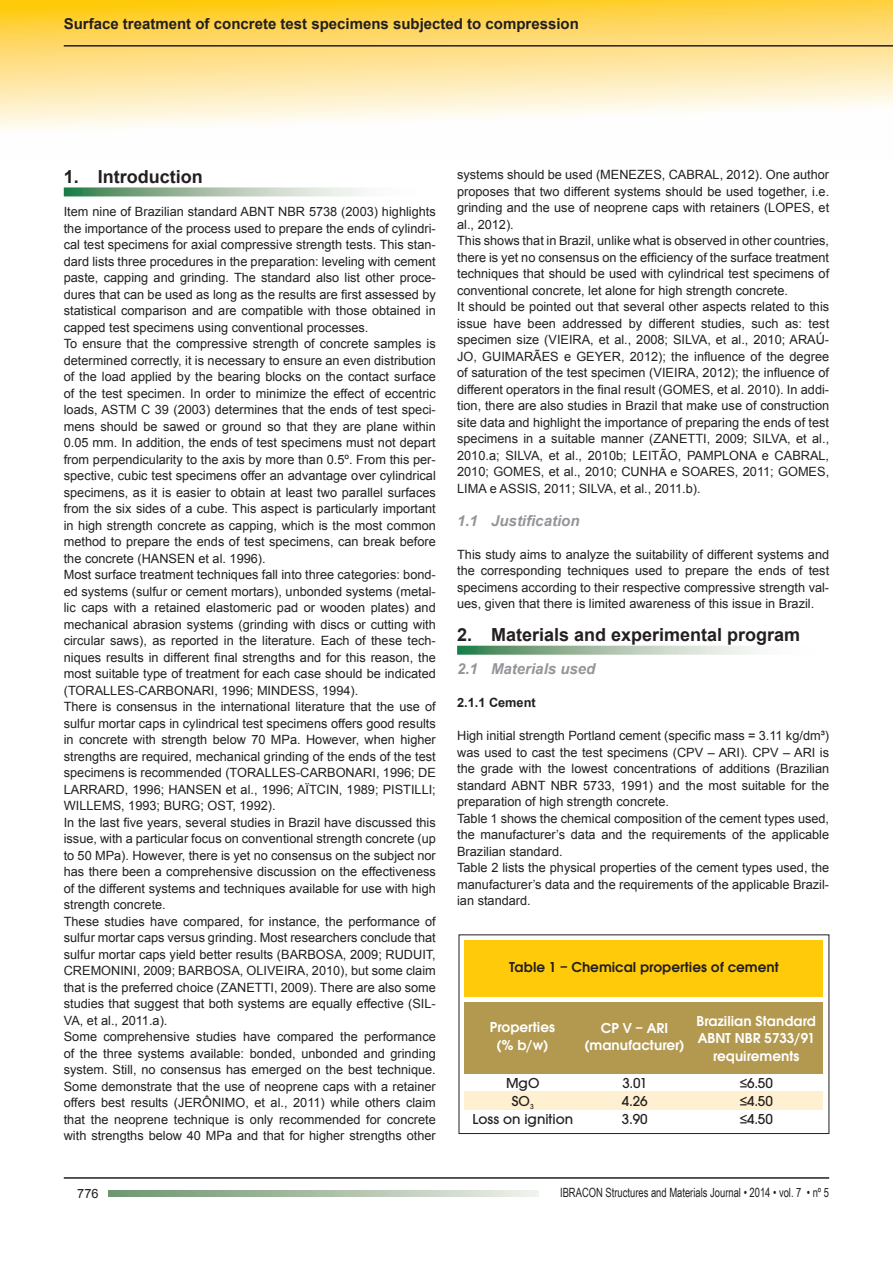
<style>
.page{position:relative;width:893px;height:1263px;background:#fff}
.page>*{position:absolute;margin:0;border:0;box-sizing:border-box;transform-origin:0 0}
.t1{font:700 18px "Arial";color:#231f20}
.t2{font:600 15px/17.5px "Avant Garde ITC";color:#fff;text-align:center}
.t3{font:700 15px "Arial";color:#231f20}
.t4{font:15px/18px "Avant Garde Md ITC";color:#231f20;text-align:justify}
.t5{font:600 15px "Avant Garde ITC";color:#231f20}
.t6{font:italic 700 15px "Arial";color:#939598}
.t7{font:12.75px/16.5px "Arial";color:#231f20}
.t8{font:12.75px "Arial Narrow";color:#231f20;scale:.9 1}
.t9{font:700 12.75px "Arial";color:#231f20}
</style>
<div class="page">
<svg style="left:0;top:0;width:893px;height:130px;background:#fee498"></svg>
<hr style="left:64px;top:1177px;width:765px;height:2px;background:#231f20">
<hr style="left:64px;top:45px;width:829px;height:2px;background:#231f20">
<svg style="left:108px;top:1190px;width:431px;height:6px;background:#acc0aa"></svg>
<svg style="left:64px;top:187px;width:299px;height:9px;background:#a6c2ab"></svg>
<svg style="left:457px;top:646px;width:300px;height:9px;background:#a5c1aa"></svg>
<div style="left:459px;top:934px;width:370px;height:200px;border:1px solid #231f20"></div>
<div style="left:464px;top:940px;width:359px;height:57px;background:#feca0a"></div>
<div style="left:464px;top:1001px;width:359px;height:72px;background:#b39950"></div>
<div style="left:464px;top:1091px;width:359px;height:19px;background:#fef0d0"></div>
<p class="t3" style="left:64px;top:14px;width:517px">Surface treatment of concrete test specimens subjected to compression</p>
<h1 class="t1" style="left:64px;top:165px;width:141px">1. Introduction</h1>
<p class="t7" style="left:64px;top:204px;width:374px">Item nine of Brazilian standard ABNT NBR 5738 (2003) highlights the importance of the process used to prepare the ends of cylindri&shy;cal test specimens for axial compressive strength tests. This stan&shy;dard lists three procedures in the preparation: leveling with cement paste, capping and grinding. The standard also list other proce&shy;dures that can be used as long as the results are first assessed by statistical comparison and are compatible with those obtained in capped test specimens using conventional processes.<br>To ensure that the compressive strength of concrete samples is determined correctly, it is necessary to ensure an even distribution of the load applied by the bearing blocks on the contact surface of the test specimen. In order to minimize the effect of eccentric loads, ASTM C 39 (2003) determines that the ends of test speci&shy;mens should be sawed or ground so that they are plane within 0.05 mm. In addition, the ends of test specimens must not depart from perpendicularity to the axis by more than 0.5º. From this per&shy;spective, cubic test specimens offer an advantage over cylindrical specimens, as it is easier to obtain at least two parallel surfaces from the six sides of a cube. This aspect is particularly important in high strength concrete as capping, which is the most common method to prepare the ends of test specimens, can break before the concrete (HANSEN et al. 1996).<br>Most surface treatment techniques fall into three categories: bond&shy;ed systems (sulfur or cement mortars), unbonded systems (metal&shy;lic caps with a retained elastomeric pad or wooden plates) and mechanical abrasion systems (grinding with discs or cutting with circular saws), as reported in the literature. Each of these tech&shy;niques results in different final strengths and for this reason, the most suitable type of treatment for each case should be indicated (TORALLES-CARBONARI, 1996; MINDESS, 1994).<br>There is consensus in the international literature that the use of sulfur mortar caps in cylindrical test specimens offers good results in concrete with strength below 70 MPa. However, when higher strengths are required, mechanical grinding of the ends of the test specimens is recommended (TORALLES-CARBONARI, 1996; DE LARRARD, 1996; HANSEN et al., 1996; AÏTCIN, 1989; PISTILLI; WILLEMS, 1993; BURG; OST, 1992).<br>In the last five years, several studies in Brazil have discussed this issue, with a particular focus on conventional strength concrete (up to 50 MPa). However, there is yet no consensus on the subject nor has there been a comprehensive discussion on the effectiveness of the different systems and techniques available for use with high strength concrete.<br>These studies have compared, for instance, the performance of sulfur mortar caps versus grinding. Most researchers conclude that sulfur mortar caps yield better results (BARBOSA, 2009; RUDUIT, CREMONINI, 2009; BARBOSA, OLIVEIRA, 2010), but some claim that is the preferred choice (ZANETTI, 2009). There are also some studies that suggest that both systems are equally effective (SIL-VA, et al., 2011.a).<br>Some comprehensive studies have compared the performance of the three systems available: bonded, unbonded and grinding system. Still, no consensus has emerged on the best technique.<br>Some demonstrate that the use of neoprene caps with a retainer offers best results (JERÔNIMO, et al., 2011) while others claim that the neoprene technique is only recommended for concrete with strengths below 40 MPa and that for higher strengths other</p>
<p class="t7" style="left:457px;top:167px;width:374px">systems should be used (MENEZES, CABRAL, 2012). One author proposes that two different systems should be used together, i.e. grinding and the use of neoprene caps with retainers (LOPES, et al., 2012).<br>This shows that in Brazil, unlike what is observed in other countries, there is yet no consensus on the efficiency of the surface treatment techniques that should be used with cylindrical test specimens of conventional concrete, let alone for high strength concrete.<br>It should be pointed out that several other aspects related to this issue have been addressed by different studies, such as: test specimen size (VIEIRA, et al., 2008; SILVA, et al., 2010; ARAÚ-JO, GUIMARÃES e GEYER, 2012); the influence of the degree of saturation of the test specimen (VIEIRA, 2012); the influence of different operators in the final result (GOMES, et al. 2010). In addi&shy;tion, there are also studies in Brazil that make use of construction site data and highlight the importance of preparing the ends of test specimens in a suitable manner (ZANETTI, 2009; SILVA, et al., 2010.a; SILVA, et al., 2010b; LEITÃO, PAMPLONA e CABRAL, 2010; GOMES, et al., 2010; CUNHA e SOARES, 2011; GOMES, LIMA e ASSIS, 2011; SILVA, et al., 2011.b).</p>
<p class="t6" style="left:457px;top:511px;width:124px">1.1 Justification</p>
<p class="t7" style="left:457px;top:546px;width:374px;text-align:justify">This study aims to analyze the suitability of different systems and the corresponding techniques used to prepare the ends of test specimens according to their respective compressive strength val&shy;ues, given that there is limited awareness of this issue in Brazil.</p>
<h1 class="t1" style="left:457px;top:623px;width:345px">2. Materials and experimental program</h1>
<p class="t6" style="left:457px;top:659px;width:140px">2.1 Materials used</p>
<p class="t9" style="left:457px;top:694px;width:80px">2.1.1 Cement</p>
<p class="t7" style="left:457px;top:728px;width:374px">High initial strength Portland cement (specific mass = 3.11 kg/dm³) was used to cast the test specimens (CPV – ARI). CPV – ARI is the grade with the lowest concentrations of additions (Brazilian standard ABNT NBR 5733, 1991) and the most suitable for the preparation of high strength concrete.<br>Table 1 shows the chemical composition of the cement types used, the manufacturer’s data and the requirements of the applicable Brazilian standard.<br>Table 2 lists the physical properties of the cement types used, the manufacturer’s data and the requirements of the applicable Brazil&shy;ian standard.</p>
<p class="t5" style="left:509px;top:959px;width:271px">Table 1 – Chemical properties of cement</p>
<p class="t2" style="left:490px;top:1018px;width:67px">Properties (% b/w)</p>
<p class="t2" style="left:585px;top:1019px;width:101px">CP V – ARI (manufacturer)</p>
<p class="t2" style="left:697px;top:1012px;width:121px">Brazilian Standard<br>ABNT NBR 5733/91 requirements</p>
<p class="t4" style="left:472px;top:1074px;width:102px;text-align:center">MgO<br>SO<sub>3<br></sub>Loss on ignition</p>
<p class="t4" style="left:622px;top:1074px;width:27px">3.01<br>4.26<br>3.90</p>
<p class="t4" style="left:740px;top:1074px;width:35px">≤6.50 ≤4.50 ≤4.50</p>
<p class="t7" style="left:77px;top:1185px;width:23px">776</p>
<p class="t8" style="left:560px;top:1183px;width:300px">IBRACON Structures and Materials Journal • 2014 • vol. 7 • nº 5</p>
</div>
